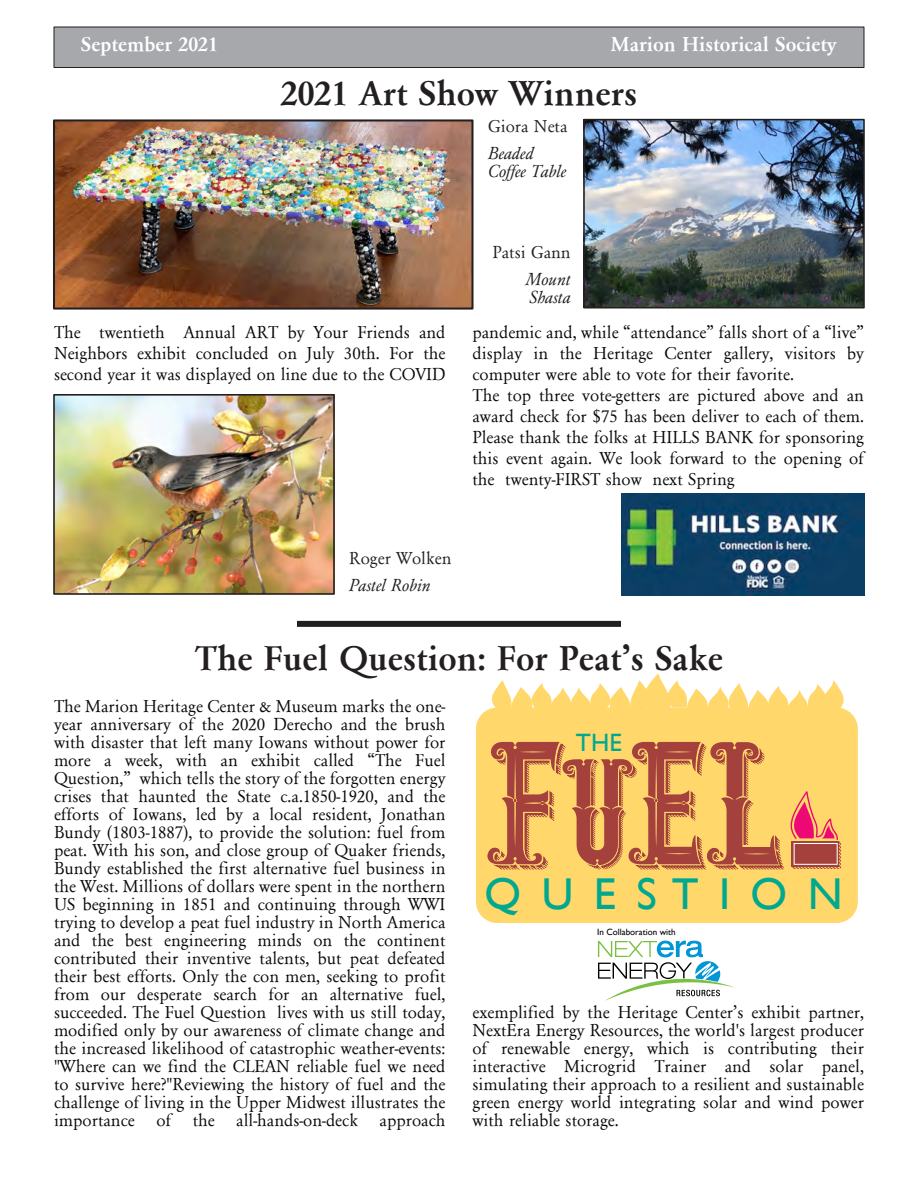
<style>
.page{position:relative;width:918px;height:1188px;background:#fff}
.page>*{position:absolute;margin:0;border:0;box-sizing:border-box;transform-origin:0 0}
.t1{font:44.55px "Gill Sans";letter-spacing:.46em;color:#00a890}
.t2{font:700 36px "Garamond";color:#231f20}
.t3{font:25.05px "Gill Sans";color:#00a890}
.t4{font:700 21px "Garamond";color:#fff}
.t5{font:18px/18px "Garamond";color:#080a0a;text-align:justify}
.t6{font:italic 18px/18px "Garamond";color:#231f20}
.t7{font:18px "Garamond";color:#231f20}
.t8{font:9px "Gill Sans";color:#000}
</style>
<div class="page">
<div style="left:54px;top:27px;width:810px;height:41px;background:#a6a8ab;border:1px solid #231f20"></div>
<div style="left:297px;top:621px;width:324px;height:6px;background:#231f20"></div>
<img style="left:622px;top:494px;width:242px;height:101px">
<div style="left:476px;top:708px;width:382px;height:215px;background:#ffd76a;border-radius:21px"></div>
<svg style="left:488px;top:673px;width:358px;height:37px"></svg>
<svg style="left:598px;top:941px;width:137px;height:60px"></svg>
<svg style="left:487px;top:742px;width:354px;height:127px"></svg>
<img style="left:56px;top:122px;width:415px;height:185px">
<div style="left:53px;top:119px;width:421px;height:191px;border:2px solid #231f20"></div>
<img style="left:586px;top:122px;width:276px;height:183px">
<div style="left:583px;top:119px;width:282px;height:189px;border:2px solid #231f20"></div>
<img style="left:56px;top:397px;width:276px;height:195px">
<div style="left:53px;top:394px;width:282px;height:201px;border:2px solid #231f20"></div>
<p class="t4" style="left:81px;top:33px;width:138px">September 2021</p>
<p class="t4" style="left:611px;top:33px;width:227px">Marion Historical Society</p>
<h2 class="t2" style="left:281px;top:73px;width:358px">2021 Art Show Winners</h2>
<p class="t7" style="left:488px;top:117px;width:81px">Giora Neta</p>
<p class="t6" style="left:488px;top:145px;width:80px">Beaded<br>Coffee Table</p>
<p class="t7" style="left:493px;top:243px;width:80px">Patsi Gann</p>
<p class="t6" style="left:526px;top:271px;width:46px">Mount<br>Shasta</p>
<p class="t5" style="left:54px;top:322px;width:393px;line-height:21px">The twentieth Annual ART by Your Friends and Neighbors exhibit concluded on July 30th. For the second year it was displayed on line due to the COVID</p>
<p class="t5" style="left:473px;top:322px;width:393px;line-height:21px;text-align:left">pandemic and, while “attendance” falls short of a “live” display in the Heritage Center gallery, visitors by computer were able to vote for their favorite.<br>The top three vote-getters are pictured above and an award check for $75 has been deliver to each of them.<br>Please thank the folks at HILLS BANK for sponsoring this event again. We look forward to the opening of the twenty-FIRST show next Spring</p>
<p class="t7" style="left:349px;top:548px;width:104px">Roger Wolken</p>
<p class="t6" style="left:349px;top:576px;width:83px">Pastel Robin</p>
<h2 class="t2" style="left:195px;top:638px;width:530px">The Fuel Question: For Peat’s Sake</h2>
<p class="t5" style="left:54px;top:697px;width:393px">The Marion Heritage Center &amp; Museum marks the one&shy;year anniversary of the 2020 Derecho and the brush with disaster that left many Iowans without power for more a week, with an exhibit called “The Fuel Question,” which tells the story of the forgotten energy crises that haunted the State c.a.1850-1920, and the efforts of Iowans, led by a local resident, Jonathan Bundy (1803-1887), to provide the solution: fuel from peat. With his son, and close group of Quaker friends, Bundy established the first alternative fuel business in the West. Millions of dollars were spent in the northern US beginning in 1851 and continuing through WWI trying to develop a peat fuel industry in North America and the best engineering minds on the continent contributed their inventive talents, but peat defeated their best efforts. Only the con men, seeking to profit from our desperate search for an alternative fuel, succeeded. The Fuel Question lives with us still today, modified only by our awareness of climate change and the increased likelihood of catastrophic weather-events: "Where can we find the CLEAN reliable fuel we need to survive here?"Reviewing the history of fuel and the challenge of living in the Upper Midwest illustrates the importance of the all-hands-on-deck approach</p>
<h3 class="t3" style="left:576px;top:734px;width:47px">THE</h3>
<h1 class="t1" style="left:485px;top:878px;width:359px">QUESTION</h1>
<p class="t8" style="left:597px;top:929px;width:80px">In Collaboration with</p>
<p class="t5" style="left:472px;top:1003px;width:393px">exemplified by the Heritage Center’s exhibit partner, NextEra Energy Resources, the world's largest producer of renewable energy, which is contributing their interactive Microgrid Trainer and solar panel, simulating their approach to a resilient and sustainable green energy world integrating solar and wind power with reliable storage.</p>
</div>
